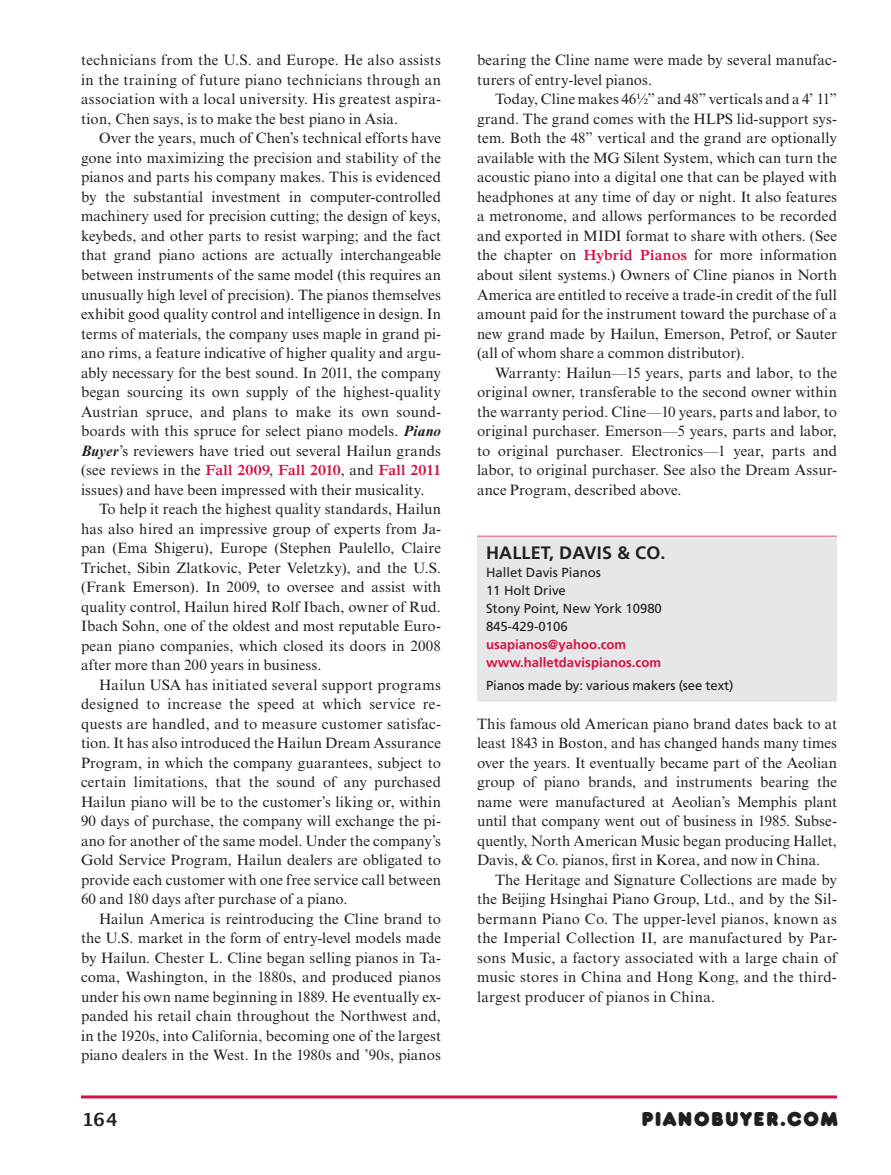
<style>
.page{position:relative;width:891px;height:1175px;background:#fff}
.page>*{position:absolute;margin:0;border:0;box-sizing:border-box;transform-origin:0 0}
.t1{font:21px "Frankfurter Std";letter-spacing:.05em;color:#231f20}
.B1r7{font:700 18px "Frutiger";letter-spacing:.01em;color:#231f20}
.t2{font:18px "Lucida San T Dem";color:#231f20}
.TXTi{font:15px/19.5px "Times NRMT";letter-spacing:.01em;color:#231f20;text-align:justify}
.TXT{font:15px/19.5px "Times NRMT";color:#231f20;text-align:justify}
.B2{font:13.2px "Frutiger";color:#231f20}
.B2-2{font:700 13.2px "Frutiger";color:#d31245}
.s1{font-weight:700;font-style:italic}
.s2{font-weight:600;color:#d31245}
</style>
<div class="page">
<hr style="left:81px;top:1095px;width:756px;height:3px;background:#d31245">
<div style="left:477px;top:536px;width:360px;height:165px;background:#e6e7e8"></div>
<p class="TXTi" style="left:81px;top:51px;width:362px">technicians from the U.S. and Europe. He also assists in the training of future piano technicians through an association with a local university. His greatest aspira&shy;tion, Chen says, is to make the best piano in Asia.</p>
<p class="TXTi" style="left:81px;top:129px;width:362px;text-indent:18px">Over the years, much of Chen’s technical efforts have gone into maximizing the precision and stability of the pianos and parts his company makes. This is evidenced by the substantial investment in computer-controlled machinery used for precision cutting; the design of keys, keybeds, and other parts to resist warping; and the fact that grand piano actions are actually interchangeable between instruments of the same model (this requires an unusually high level of precision). The pianos themselves exhibit good quality control and intelligence in design. In terms of materials, the company uses maple in grand pi&shy;ano rims, a feature indicative of higher quality and argu&shy;ably necessary for the best sound. In 2011, the company began sourcing its own supply of the highest-quality Austrian spruce, and plans to make its own sound&shy;boards with this spruce for select piano models. <span class="s1">Piano Buyer</span>’s reviewers have tried out several Hailun grands (see reviews in the <span class="s2">Fall 2009</span>, <span class="s2">Fall 2010</span>, and <span class="s2">Fall 2011 </span>issues) and have been impressed with their musicality.</p>
<p class="TXTi" style="left:81px;top:499px;width:362px;text-indent:18px">To help it reach the highest quality standards, Hailun has also hired an impressive group of experts from Ja&shy;pan (Ema Shigeru), Europe (Stephen Paulello, Claire Trichet, Sibin Zlatkovic, Peter Veletzky), and the U.S. (Frank Emerson). In 2009, to oversee and assist with quality control, Hailun hired Rolf Ibach, owner of Rud.<br>Ibach Sohn, one of the oldest and most reputable Euro&shy;pean piano companies, which closed its doors in 2008 after more than 200 years in business.</p>
<p class="TXTi" style="left:81px;top:675px;width:362px;text-indent:18px">Hailun USA has initiated several support programs designed to increase the speed at which service re&shy;quests are handled, and to measure customer satisfac&shy;tion. It has also introduced the Hailun Dream Assurance Program, in which the company guarantees, subject to certain limitations, that the sound of any purchased Hailun piano will be to the customer’s liking or, within 90 days of purchase, the company will exchange the pi&shy;ano for another of the same model. Under the company’s Gold Service Program, Hailun dealers are obligated to provide each customer with one free service call between 60 and 180 days after purchase of a piano.</p>
<p class="TXTi" style="left:81px;top:909px;width:362px;text-indent:18px">Hailun America is reintroducing the Cline brand to the U.S. market in the form of entry-level models made by Hailun. Chester L. Cline began selling pianos in Ta&shy;coma, Washington, in the 1880s, and produced pianos under his own name beginning in 1889. He eventually ex&shy;panded his retail chain throughout the Northwest and, in the 1920s, into California, becoming one of the largest piano dealers in the West. In the 1980s and ’90s, pianos</p>
<p class="TXTi" style="left:477px;top:51px;width:361px">bearing the Cline name were made by several manufac&shy;turers of entry-level pianos.</p>
<p class="TXTi" style="left:477px;top:90px;width:362px;text-indent:18px">Today, Cline makes 46½” and 48” verticals and a 4’ 11” grand. The grand comes with the HLPS lid-support sys&shy;tem. Both the 48” vertical and the grand are optionally available with the MG Silent System, which can turn the acoustic piano into a digital one that can be played with headphones at any time of day or night. It also features a metronome, and allows performances to be recorded and exported in MIDI format to share with others. (See the chapter on <span class="s2">Hybrid Pianos</span> for more information about silent systems.) Owners of Cline pianos in North America are entitled to receive a trade-in credit of the full amount paid for the instrument toward the purchase of a new grand made by Hailun, Emerson, Petrof, or Sauter (all of whom share a common distributor).</p>
<p class="TXTi" style="left:477px;top:363px;width:362px;text-indent:18px">Warranty: Hailun—15 years, parts and labor, to the original owner, transferable to the second owner within the warranty period. Cline—10 years, parts and labor, to original purchaser. Emerson—5 years, parts and labor, to original purchaser. Electronics—1 year, parts and labor, to original purchaser. See also the Dream Assur&shy;ance Program, described above.</p>
<p class="B1r7" style="left:486px;top:542px;width:181px">HALLET, DAVIS &amp; CO.</p>
<p class="B2" style="left:486px;top:565px;width:116px">Hallet Davis Pianos</p>
<p class="B2" style="left:486px;top:583px;width:81px">11 Holt Drive</p>
<p class="B2" style="left:486px;top:601px;width:177px">Stony Point, New York 10980</p>
<p class="B2" style="left:486px;top:619px;width:83px">845-429-0106</p>
<p class="B2-2" style="left:486px;top:637px;width:142px">usapianos@yahoo.com</p>
<p class="B2-2" style="left:486px;top:655px;width:177px">www.halletdavispianos.com</p>
<p class="B2" style="left:486px;top:677px;width:249px">Pianos made by: various makers (see text)</p>
<p class="TXT" style="left:477px;top:714px;width:362px">This famous old American piano brand dates back to at least 1843 in Boston, and has changed hands many times over the years. It eventually became part of the Aeolian group of piano brands, and instruments bearing the name were manufactured at Aeolian’s Memphis plant until that company went out of business in 1985. Subse&shy;quently, North American Music began producing Hallet, Davis, &amp; Co. pianos, first in Korea, and now in China.</p>
<p class="TXTi" style="left:477px;top:870px;width:362px;text-indent:18px">The Heritage and Signature Collections are made by the Beijing Hsinghai Piano Group, Ltd., and by the Sil&shy;bermann Piano Co. The upper-level pianos, known as the Imperial Collection II, are manufactured by Par&shy;sons Music, a factory associated with a large chain of music stores in China and Hong Kong, and the third&shy;largest producer of pianos in China.</p>
<p class="t2" style="left:82px;top:1108px;width:37px">164</p>
<h1 class="t1" style="left:641px;top:1106px;width:198px">PIANOBUYER.COM</h1>
</div>
